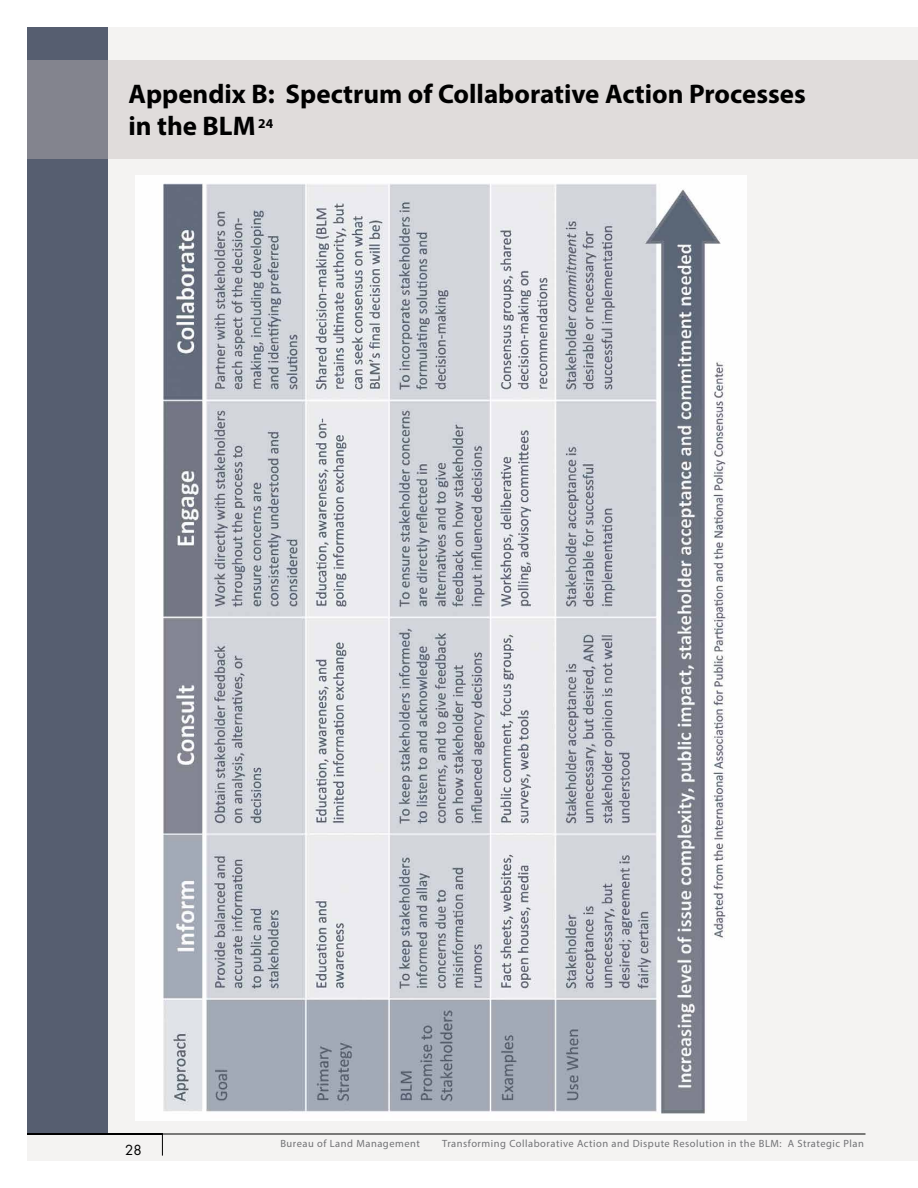
<style>
.page{position:relative;width:918px;height:1188px;background:#fff}
.page>*{position:absolute;margin:0;border:0;box-sizing:border-box;transform-origin:0 0}
.body_text{font:700 27px/32.4px "Myriad Pro";color:#000}
.t1{font:13.5px "Futura";color:#000}
.t2{font:10.5px "Myriad Pro";letter-spacing:.05em;color:#717275}
</style>
<div class="page">
<div style="left:27px;top:27px;width:891px;height:1134px;background:#f4f3f2"></div>
<div style="left:27px;top:27px;width:81px;height:1107px;background:#565e70"></div>
<svg style="left:27px;top:61px;width:891px;height:98px;fill:#e0dcdb"></svg>
<svg style="left:27px;top:1134px;width:839px;height:22px"></svg>
<img style="left:135px;top:176px;width:612px;height:944px">
<p class="body_text" style="left:128px;top:77px;width:679px">Appendix B: Spectrum of Collaborative Action Processes in the BLM <sup>24</sup></p>
<p class="t1" style="left:125px;top:1141px;width:18px">28</p>
<p class="t2" style="left:280px;top:1137px;width:141px">Bureau of Land Management</p>
<p class="t2" style="left:442px;top:1137px;width:423px">Transforming Collaborative Action and Dispute Resolution in the BLM: A Strategic Plan</p>
</div>
